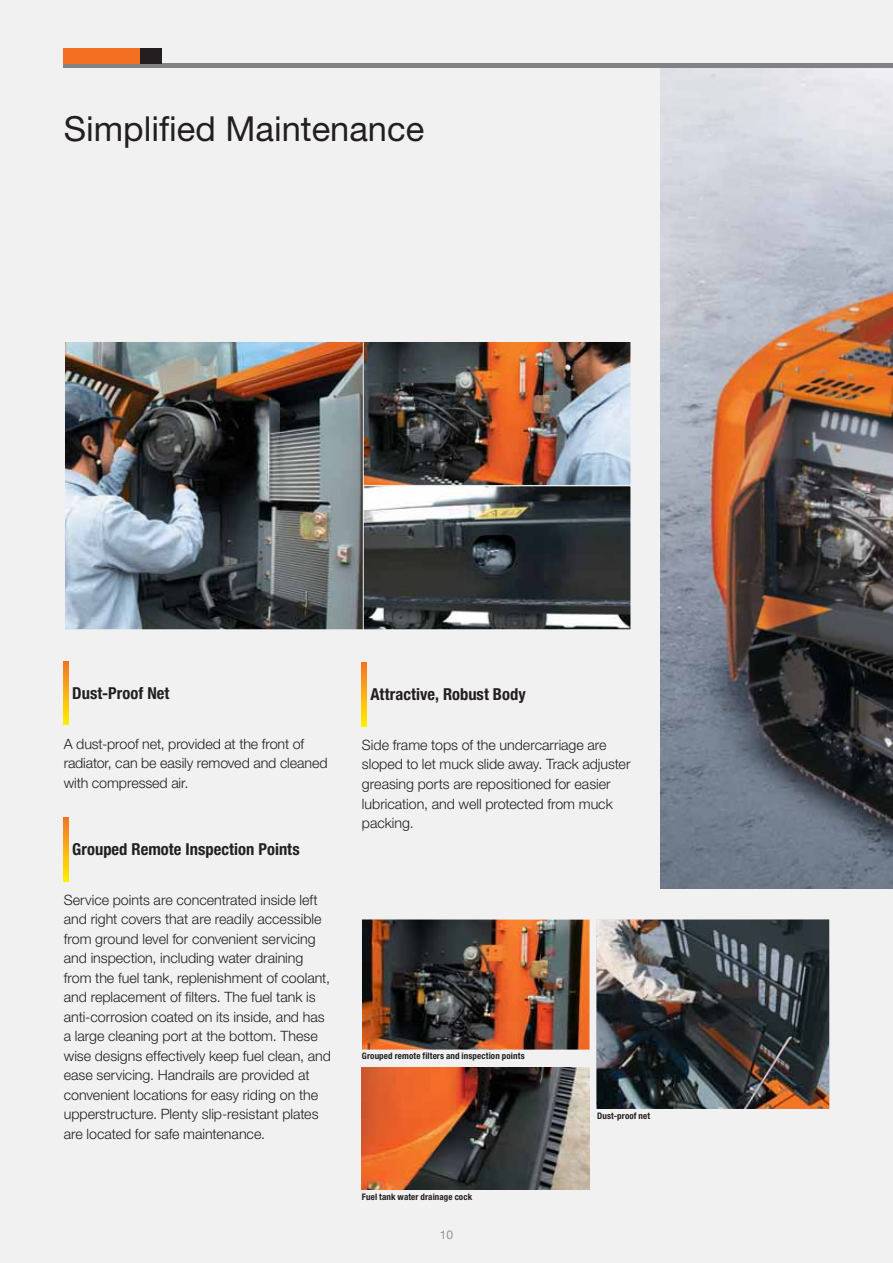
<style>
.page{position:relative;width:893px;height:1263px;background:#f1f1f2}
.page>*{position:absolute;margin:0;border:0;box-sizing:border-box;transform-origin:0 0}
.t1{font:34.5px "Helvetica Neue";color:#231f20}
.t2{font:700 condensed 16.5px "Helvetica Neue";color:#231f20}
.t3{font:300 14.25px/19.5px "Helvetica Neue";color:#231f20}
.t4{font:12px "Helvetica Neue";color:#939598}
.t5{font:700 condensed 9px "Helvetica Neue";letter-spacing:.015em;color:#231f20}
</style>
<div class="page">
<img style="left:66px;top:343px;width:297px;height:285px">
<div style="left:64px;top:341px;width:304px;height:289px;border:1px solid #f1f1f2"></div>
<img style="left:365px;top:343px;width:264px;height:285px">
<div style="left:363px;top:485px;width:268px;height:145px;border:1px solid #f1f1f2"></div>
<img style="left:660px;top:68px;width:233px;height:820px">
<hr style="left:64px;top:64px;width:829px;height:4px;background:#808285">
<div style="left:64px;top:48px;width:77px;height:16px;background:#f36f21"></div>
<div style="left:141px;top:48px;width:21px;height:16px;background:#231f20"></div>
<svg style="left:64px;top:661px;width:4px;height:64px"></svg>
<svg style="left:64px;top:818px;width:4px;height:63px"></svg>
<svg style="left:362px;top:663px;width:4px;height:63px"></svg>
<img style="left:362px;top:1068px;width:227px;height:122px">
<img style="left:596px;top:919px;width:233px;height:190px">
<div style="left:363px;top:341px;width:268px;height:145px;border:1px solid #f1f1f2"></div>
<img style="left:362px;top:919px;width:227px;height:130px">
<h1 class="t1" style="left:64px;top:116px;width:362px">Simplified Maintenance</h1>
<p class="t2" style="left:72px;top:687px;width:99px">Dust-Proof Net</p>
<p class="t3" style="left:64px;top:735px;width:265px">A dust-proof net, provided at the front of radiator, can be easily removed and cleaned with compressed air.</p>
<p class="t2" style="left:72px;top:843px;width:229px">Grouped Remote Inspection Points</p>
<p class="t3" style="left:64px;top:892px;width:269px">Service points are concentrated inside left and right covers that are readily accessible from ground level for convenient servicing and inspection, including water draining from the fuel tank, replenishment of coolant, and replacement of filters. The fuel tank is anti-corrosion coated on its inside, and has a large cleaning port at the bottom. These wise designs effectively keep fuel clean, and ease servicing. Handrails are provided at convenient locations for easy riding on the upperstructure. Plenty slip-resistant plates are located for safe maintenance.</p>
<p class="t2" style="left:370px;top:688px;width:157px">Attractive, Robust Body</p>
<p class="t3" style="left:362px;top:737px;width:270px">Side frame tops of the undercarriage are sloped to let muck slide away. Track adjuster greasing ports are repositioned for easier lubrication, and well protected from muck packing.</p>
<p class="t5" style="left:362px;top:1053px;width:164px">Grouped remote filters and inspection points</p>
<p class="t5" style="left:362px;top:1193px;width:112px">Fuel tank water drainage cock</p>
<p class="t4" style="left:440px;top:1231px;width:15px">10</p>
<p class="t5" style="left:597px;top:1112px;width:55px">Dust-proof net</p>
</div>
